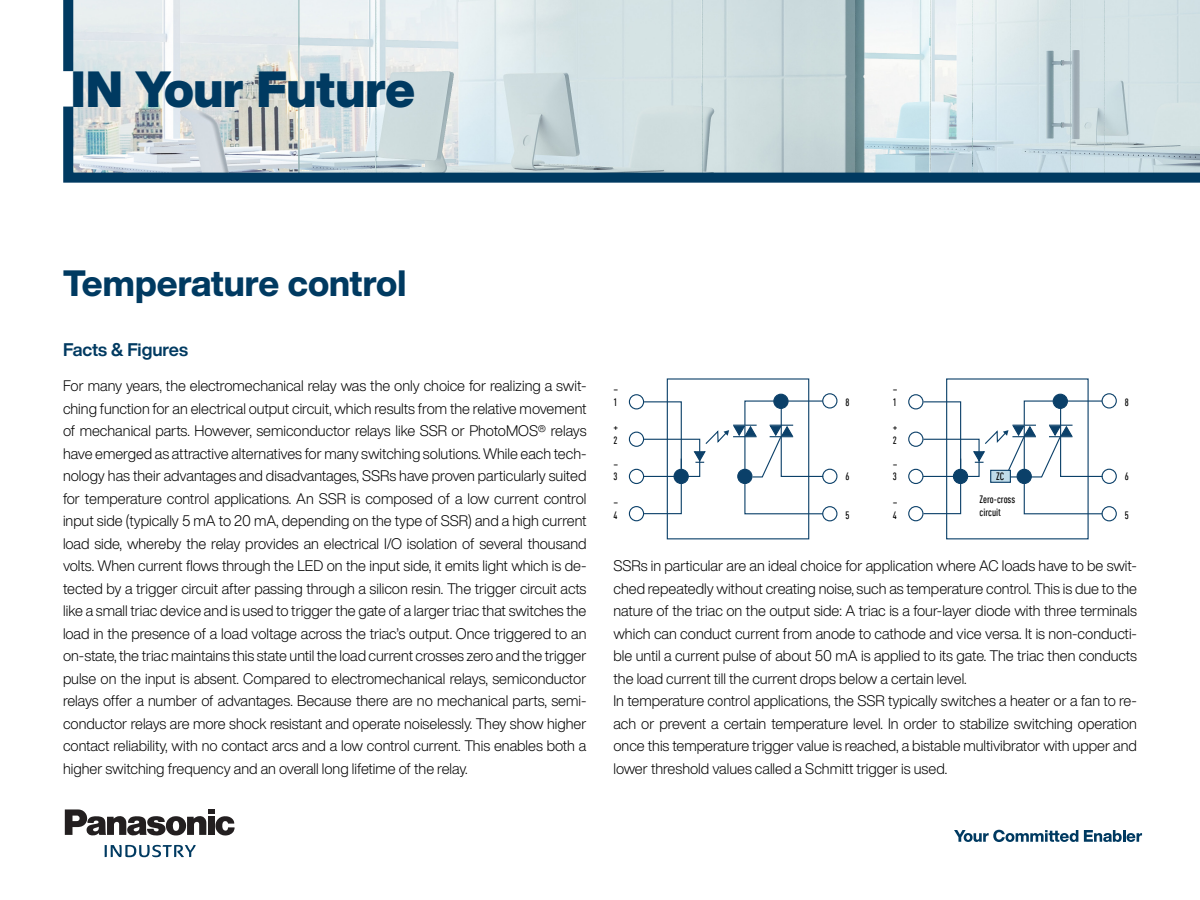
<style>
.page{position:relative;width:1200px;height:900px;background:#fff}
.page>*{position:absolute;margin:0;border:0;box-sizing:border-box;transform-origin:0 0}
.t1{font:900 49.95px "Helvetica Now Display";color:#003a61}
.t2{font:800 36px "Helvetica Now Display";color:#003a61}
.t3{font:700 18px "Helvetica Now Display";letter-spacing:-.005em;color:#003a61}
.t4{font:300 15px/22.5px "Helvetica Now Display";color:#000;text-align:justify}
.t5{font:500 condensed 10.5px/13.5px "DIN Pro";color:#000}
</style>
<div class="page">
<svg style="left:63px;top:0;width:1137px;height:183px;background:#c6d5da"></svg>
<svg style="left:65px;top:809px;width:170px;height:27px"></svg>
<svg style="left:105px;top:845px;width:91px;height:12px"></svg>
<svg style="left:954px;top:830px;width:124px;height:12px"></svg>
<svg style="left:1084px;top:830px;width:58px;height:12px"></svg>
<div style="left:629px;top:469px;width:15px;height:15px;border:1px solid #0b4069;border-radius:50%"></div>
<div style="left:822px;top:506px;width:15px;height:15px;border:1px solid #0b4069;border-radius:50%"></div>
<div style="left:822px;top:469px;width:15px;height:15px;border:1px solid #0b4069;border-radius:50%"></div>
<div style="left:629px;top:432px;width:15px;height:15px;border:1px solid #0b4069;border-radius:50%"></div>
<div style="left:629px;top:394px;width:15px;height:15px;border:1px solid #0b4069;border-radius:50%"></div>
<div style="left:629px;top:506px;width:15px;height:15px;border:1px solid #0b4069;border-radius:50%"></div>
<div style="left:822px;top:393px;width:15px;height:16px;border:1px solid #0b4069;border-radius:50%"></div>
<svg style="left:643px;top:378px;width:181px;height:162px"></svg>
<div style="left:908px;top:469px;width:15px;height:15px;border:1px solid #0b4069;border-radius:50%"></div>
<div style="left:1102px;top:506px;width:15px;height:15px;border:1px solid #0b4069;border-radius:50%"></div>
<div style="left:1102px;top:469px;width:15px;height:15px;border:1px solid #0b4069;border-radius:50%"></div>
<div style="left:908px;top:432px;width:15px;height:15px;border:1px solid #0b4069;border-radius:50%"></div>
<div style="left:908px;top:394px;width:15px;height:15px;border:1px solid #0b4069;border-radius:50%"></div>
<div style="left:908px;top:506px;width:15px;height:15px;border:1px solid #0b4069;border-radius:50%"></div>
<div style="left:1102px;top:393px;width:15px;height:16px;border:1px solid #0b4069;border-radius:50%"></div>
<svg style="left:922px;top:378px;width:182px;height:162px"></svg>
<div style="left:990px;top:470px;width:21px;height:13px;background:#c0dce9;border:1px solid #0b4069"></div>
<h1 class="t1" style="left:71px;top:55px;width:346px">IN Your Future</h1>
<h2 class="t2" style="left:63px;top:258px;width:345px">Temperature control</h2>
<p class="t3" style="left:63px;top:338px;width:127px">Facts &amp; Figures</p>
<p class="t4" style="left:63px;top:374px;width:525px">For many years, the electromechanical relay was the only choice for realizing a swit&shy;ching function for an electrical output circuit, which results from the relative movement of mechanical parts. However, semiconductor relays like SSR or PhotoMOS® relays have emerged as attractive alternatives for many switching solutions. While each tech&shy;nology has their advantages and disadvantages, SSRs have proven particularly suited for temperature control applications. An SSR is composed of a low current control input side (typically 5 mA to 20 mA, depending on the type of SSR) and a high current load side, whereby the relay provides an electrical I/O isolation of several thousand volts. When current flows through the LED on the input side, it emits light which is de&shy;tected by a trigger circuit after passing through a silicon resin. The trigger circuit acts like a small triac device and is used to trigger the gate of a larger triac that switches the load in the presence of a load voltage across the triac’s output. Once triggered to an on-state, the triac maintains this state until the load current crosses zero and the trigger pulse on the input is absent. Compared to electromechanical relays, semiconductor relays offer a number of advantages. Because there are no mechanical parts, semi&shy;conductor relays are more shock resistant and operate noiselessly. They show higher contact reliability, with no contact arcs and a low control current. This enables both a higher switching frequency and an overall long lifetime of the relay.</p>
<p class="t5" style="left:614px;top:382px;width:6px">–</p>
<p class="t5" style="left:893px;top:382px;width:6px">–</p>
<p class="t5" style="left:614px;top:395px;width:6px">1</p>
<p class="t5" style="left:845px;top:395px;width:6px">8</p>
<p class="t5" style="left:893px;top:395px;width:6px">1</p>
<p class="t5" style="left:1125px;top:395px;width:6px">8</p>
<p class="t5" style="left:614px;top:420px;width:6px">+</p>
<p class="t5" style="left:893px;top:420px;width:6px">+</p>
<p class="t5" style="left:614px;top:432px;width:6px">2</p>
<p class="t5" style="left:893px;top:432px;width:6px">2</p>
<p class="t5" style="left:614px;top:456px;width:6px">–</p>
<p class="t5" style="left:893px;top:456px;width:6px">–</p>
<p class="t5" style="left:614px;top:469px;width:6px">3</p>
<p class="t5" style="left:845px;top:469px;width:6px">6</p>
<p class="t5" style="left:996px;top:469px;width:10px">ZC</p>
<p class="t5" style="left:893px;top:469px;width:6px">3</p>
<p class="t5" style="left:1125px;top:469px;width:6px">6</p>
<p class="t5" style="left:614px;top:495px;width:6px">–</p>
<p class="t5" style="left:614px;top:508px;width:6px">4</p>
<p class="t5" style="left:845px;top:508px;width:6px">5</p>
<p class="t5" style="left:893px;top:495px;width:6px">–</p>
<p class="t5" style="left:893px;top:508px;width:6px">4</p>
<p class="t5" style="left:980px;top:492px;width:37px">Zero-cross circuit</p>
<p class="t5" style="left:1125px;top:508px;width:6px">5</p>
<p class="t4" style="left:614px;top:554px;width:525px;text-align:left">SSRs in particular are an ideal choice for application where AC loads have to be swit&shy;ched repeatedly without creating noise, such as temperature control. This is due to the nature of the triac on the output side: A triac is a four-layer diode with three terminals which can conduct current from anode to cathode and vice versa. It is non-conducti&shy;ble until a current pulse of about 50 mA is applied to its gate. The triac then conducts the load current till the current drops below a certain level.<br>In temperature control applications, the SSR typically switches a heater or a fan to re&shy;ach or prevent a certain temperature level. In order to stabilize switching operation once this temperature trigger value is reached, a bistable multivibrator with upper and lower threshold values called a Schmitt trigger is used.</p>
</div>
